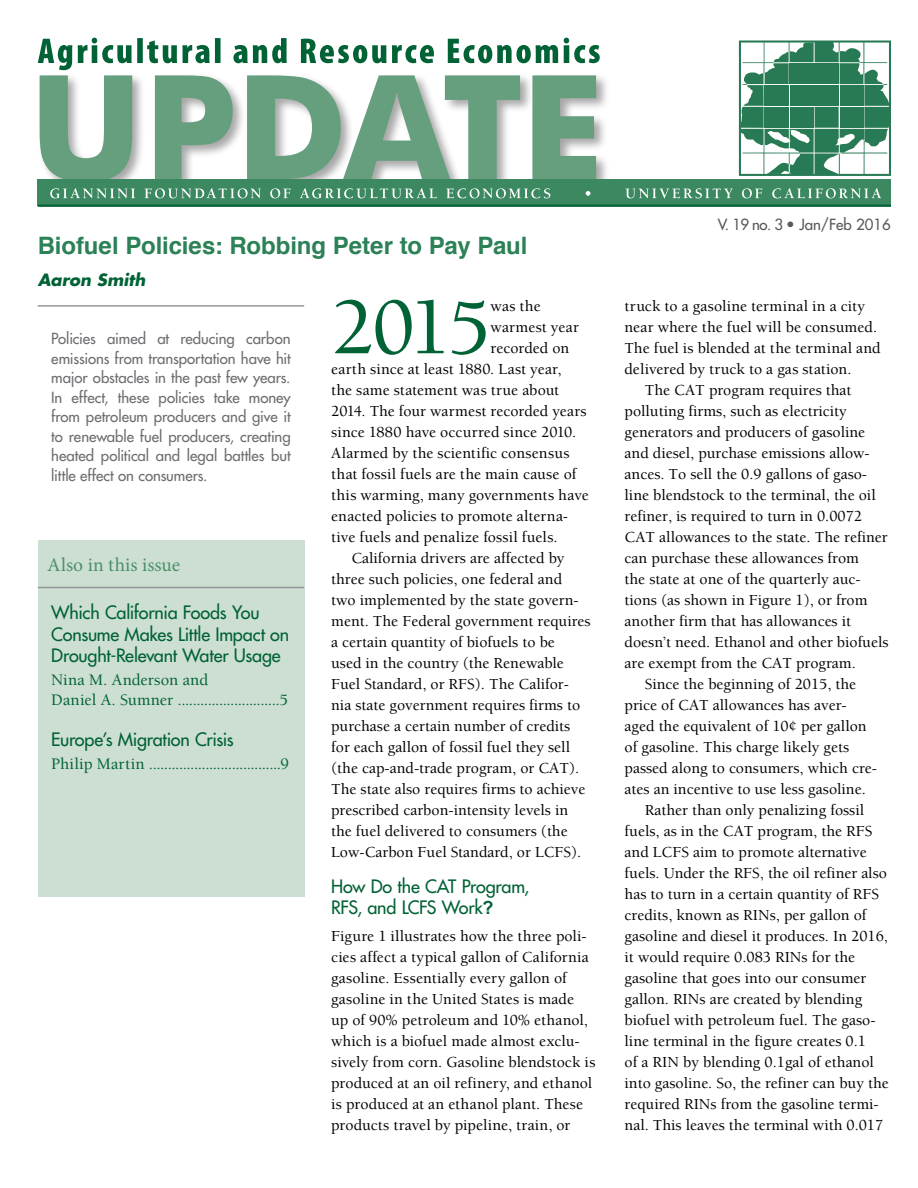
<style>
.page{position:relative;width:918px;height:1188px;background:#fff}
.page>*{position:absolute;margin:0;border:0;box-sizing:border-box;transform-origin:0 0}
.A-parag_text_no_inde{font:500 81.9px "Berkeley Std";color:#006235}
.A-Article_title{font:700 24px "Helvetica";letter-spacing:-.005em;color:#2c8157}
.A-Also_Issue{font:19.5px "Minion Pro";color:#4b906b}
.A-toc_title{font:500 18px/21.6px "Futura Std";letter-spacing:-.015em;color:#006235}
.Heading{font:500 18px/21.6px "Futura Std";letter-spacing:-.015em;color:#006235}
.A-toc_author{font:500 16.5px/19.8px "Berkeley Std";letter-spacing:.01em;color:#006235}
.A-Author{font:italic 700 16.5px "Futura Std";letter-spacing:.005em;color:#006235}
.A-parag_text_indent{font:500 15.75px/21px "Berkeley Std";color:#000}
.A-parag_text_no_inde-2{font:500 15.75px/21px "Berkeley Std";letter-spacing:.005em;color:#000}
.A-Article_summary{font:500 15px/19.5px "Futura Std";letter-spacing:-.005em;color:#6d6e71;text-align:justify}
.t1{font:500 15px "Futura Std";color:#58595b}
.s1{font-family:"Arial";font-weight:700}
</style>
<div class="page">
<div style="left:37px;top:72px;width:573px;height:124px;background:#000;opacity:.35"></div>
<svg style="left:40px;top:75px;width:556px;height:104px;fill:#659f7e"></svg>
<div style="left:38px;top:179px;width:853px;height:27px;background:#3c8961"></div>
<svg style="left:38px;top:38px;width:562px;height:32px"></svg>
<svg style="left:742px;top:44px;width:146px;height:129px"></svg>
<div style="left:739px;top:41px;width:152px;height:135px;border:2px solid #006235"></div>
<hr style="left:38px;top:205px;width:853px;height:2px;background:#006235">
<svg style="left:50px;top:188px;width:831px;height:10px"></svg>
<div style="left:38px;top:541px;width:266px;height:356px;background:#cddfd2"></div>
<hr style="left:38px;top:587px;width:266px;height:1px;background:#939598">
<hr style="left:38px;top:305px;width:266px;height:2px;background:#939598">
<p class="A-Article_title" style="left:38px;top:227px;width:491px">Biofuel Policies: Robbing Peter to Pay Paul</p>
<p class="A-Author" style="left:38px;top:269px;width:109px">Aaron Smith</p>
<p class="A-Article_summary" style="left:51px;top:329px;width:241px">Policies aimed at reducing carbon emissions from transportation have hit major obstacles in the past few years.<br>In effect, these policies take money from petroleum producers and give it to renewable fuel producers, creating heated political and legal battles but little effect on consumers.</p>
<p class="A-Also_Issue" style="left:47px;top:551px;width:134px">Also in this issue</p>
<p class="A-toc_title" style="left:51px;top:602px;width:239px">Which California Foods You<br>Consume Makes Little Impact on<br>Drought-Relevant Water Usage</p>
<p class="A-toc_author" style="left:51px;top:670px;width:238px">Nina M. Anderson and<br>Daniel A. Sumner ...........................5</p>
<p class="A-toc_title" style="left:51px;top:729px;width:184px">Europe’s Migration Crisis</p>
<p class="A-toc_author" style="left:51px;top:754px;width:239px">Philip Martin ...................................9</p>
<p class="A-parag_text_no_inde" style="left:331px;top:284px;width:161px">2015</p>
<p class="A-parag_text_no_inde-2" style="left:491px;top:296px;width:52px">was the</p>
<p class="A-parag_text_no_inde-2" style="left:491px;top:317px;width:90px">warmest year</p>
<p class="A-parag_text_no_inde-2" style="left:491px;top:338px;width:80px">recorded on</p>
<p class="A-parag_text_no_inde-2" style="left:331px;top:359px;width:232px">earth since at least 1880. Last year,</p>
<p class="A-parag_text_no_inde-2" style="left:331px;top:380px;width:229px">the same statement was true about</p>
<p class="A-parag_text_no_inde-2" style="left:331px;top:401px;width:257px">2014. The four warmest recorded years</p>
<p class="A-parag_text_no_inde-2" style="left:331px;top:422px;width:246px">since 1880 have occurred since 2010.</p>
<p class="A-parag_text_no_inde-2" style="left:331px;top:443px;width:240px">Alarmed by the scientific consensus</p>
<p class="A-parag_text_no_inde-2" style="left:331px;top:464px;width:247px">that fossil fuels are the main cause of</p>
<p class="A-parag_text_no_inde-2" style="left:331px;top:485px;width:259px">this warming, many governments have</p>
<p class="A-parag_text_no_inde-2" style="left:331px;top:506px;width:238px">enacted policies to promote alterna-</p>
<p class="A-parag_text_no_inde-2" style="left:331px;top:527px;width:228px">tive fuels and penalize fossil fuels.</p>
<p class="A-parag_text_indent" style="left:331px;top:548px;width:261px;text-indent:20px">California drivers are affected by three such policies, one federal and<br>two implemented by the state govern&shy;ment. The Federal government requires a certain quantity of biofuels to be<br>used in the country (the Renewable Fuel Standard, or RFS). The Califor&shy;nia state government requires firms to purchase a certain number of credits for each gallon of fossil fuel they sell (the cap-and-trade program, or CAT).<br>The state also requires firms to achieve prescribed carbon-intensity levels in the fuel delivered to consumers (the Low-Carbon Fuel Standard, or LCFS).</p>
<p class="Heading" style="left:331px;top:876px;width:200px">How Do the CAT Program,<br>RFS, and LCFS Work<span class="s1">?</span></p>
<p class="A-parag_text_no_inde-2" style="left:331px;top:926px;width:266px">Figure 1 illustrates how the three poli&shy;cies affect a typical gallon of California gasoline. Essentially every gallon of gasoline in the United States is made<br>up of 90% petroleum and 10% ethanol, which is a biofuel made almost exclu&shy;sively from corn. Gasoline blendstock is produced at an oil refinery, and ethanol is produced at an ethanol plant. These products travel by pipeline, train, or</p>
<p class="t1" style="left:718px;top:215px;width:175px">V. 19 no. 3 • Jan/Feb 2016</p>
<p class="A-parag_text_no_inde-2" style="left:625px;top:296px;width:258px">truck to a gasoline terminal in a city near where the fuel will be consumed.<br>The fuel is blended at the terminal and delivered by truck to a gas station.</p>
<p class="A-parag_text_indent" style="left:625px;top:380px;width:265px;text-indent:20px">The CAT program requires that polluting firms, such as electricity generators and producers of gasoline and diesel, purchase emissions allow&shy;ances. To sell the 0.9 gallons of gaso&shy;line blendstock to the terminal, the oil refiner, is required to turn in 0.0072<br>CAT allowances to the state. The refiner can purchase these allowances from<br>the state at one of the quarterly auc&shy;tions (as shown in Figure 1), or from another firm that has allowances it doesn’t need. Ethanol and other biofuels are exempt from the CAT program.</p>
<p class="A-parag_text_indent" style="left:625px;top:674px;width:254px;text-indent:20px">Since the beginning of 2015, the price of CAT allowances has aver&shy;aged the equivalent of 10¢ per gallon of gasoline. This charge likely gets passed along to consumers, which cre&shy;ates an incentive to use less gasoline.</p>
<p class="A-parag_text_indent" style="left:625px;top:800px;width:266px;text-indent:20px">Rather than only penalizing fossil fuels, as in the CAT program, the RFS and LCFS aim to promote alternative fuels. Under the RFS, the oil refiner also has to turn in a certain quantity of RFS credits, known as RINs, per gallon of gasoline and diesel it produces. In 2016, it would require 0.083 RINs for the gasoline that goes into our consumer gallon. RINs are created by blending biofuel with petroleum fuel. The gaso&shy;line terminal in the figure creates 0.1<br>of a RIN by blending 0.1gal of ethanol into gasoline. So, the refiner can buy the required RINs from the gasoline termi&shy;nal. This leaves the terminal with 0.017</p>
</div>
